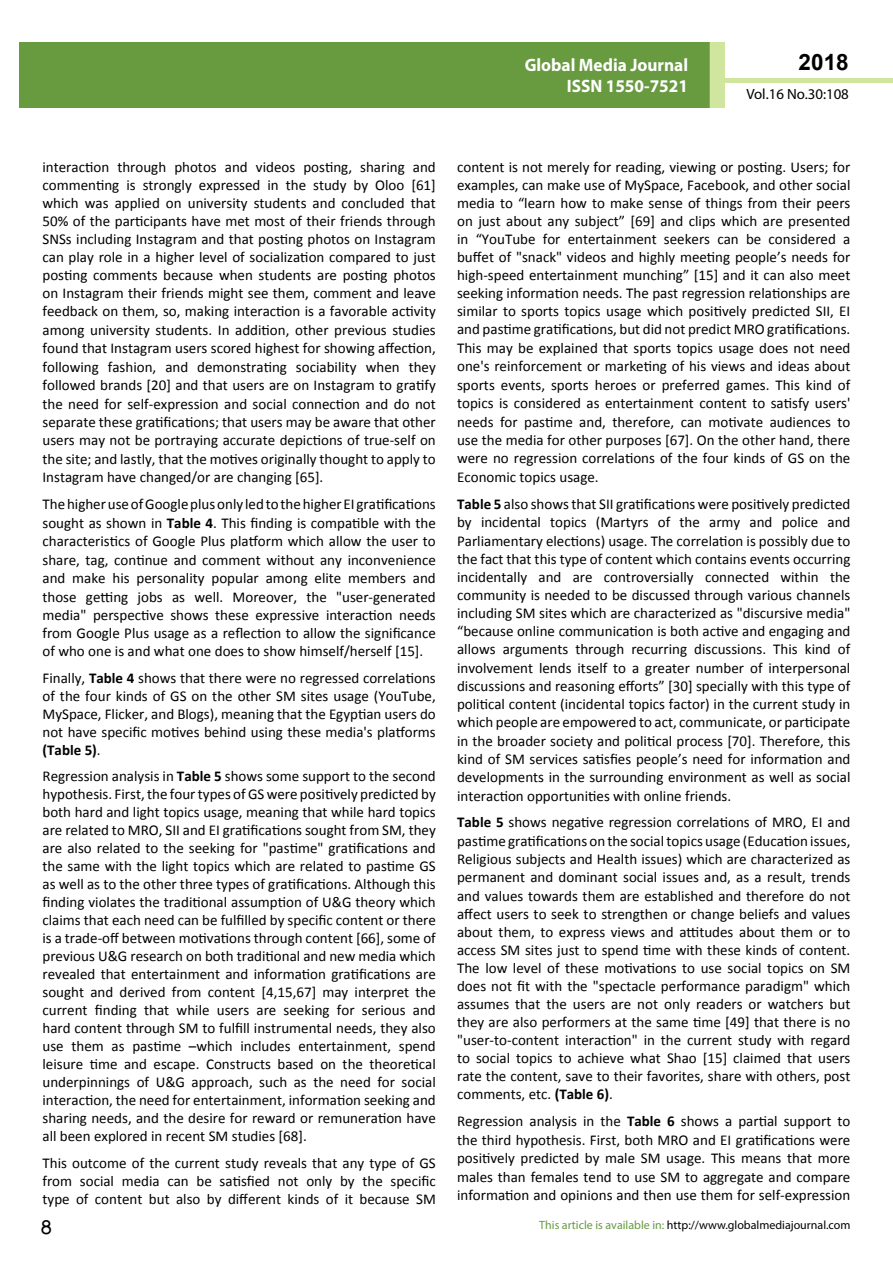
<style>
.page{position:relative;width:893px;height:1263px;background:#fff}
.page>*{position:absolute;margin:0;border:0;box-sizing:border-box;transform-origin:0 0}
.t1{font:25.5px "Tunga";color:#000}
.t2{font:700 22.5px "Arial";color:#000}
.t3{font:700 18px/21.6px "Myriad Pro";color:#fff;text-align:right;scale:.96 1}
.t4{font:15px/18.3px "Calibri";color:#000;text-align:justify}
.t5{font:14.85px "Myriad Pro";color:#000}
.t6{font:12px "Myriad Pro";color:#000}
.s1{font-weight:700}
.s2{color:#689a40}
</style>
<div class="page">
<hr style="left:725px;top:78px;width:168px;height:4px;background:#d0e69e">
<div style="left:19px;top:42px;width:690px;height:66px;background:#689a40"></div>
<div style="left:709px;top:42px;width:16px;height:66px;background:#d0e69e"></div>
<p class="t3" style="left:517px;top:53px;width:198px">ARCHIVOS DE MEDICINA<br>ISSN 1698-9465</p>
<h2 class="t2" style="left:799px;top:47px;width:52px">2018</h2>
<p class="t3" style="left:525px;top:53px;width:172px">Global Media Journal<br>ISSN 1550-7521</p>
<p class="t5" style="left:746px;top:84px;width:104px">Vol.16 No.30:108</p>
<p class="t4" style="left:43px;top:158px;width:395px">interaction through photos and videos posting, sharing and commenting is strongly expressed in the study by Oloo [61] which was applied on university students and concluded that 50% of the participants have met most of their friends through SNSs including Instagram and that posting photos on Instagram can play role in a higher level of socialization compared to just posting comments because when students are posting photos on Instagram their friends might see them, comment and leave feedback on them, so, making interaction is a favorable activity among university students. In addition, other previous studies found that Instagram users scored highest for showing affection, following fashion, and demonstrating sociability when they followed brands [20] and that users are on Instagram to gratify the need for self-expression and social connection and do not separate these gratifications; that users may be aware that other users may not be portraying accurate depictions of true-self on the site; and lastly, that the motives originally thought to apply to Instagram have changed/or are changing [65].</p>
<p class="t4" style="left:43px;top:495px;width:395px">The higher use of Google plus only led to the higher EI gratifications sought as shown in <span class="s1">Table 4</span>. This finding is compatible with the characteristics of Google Plus platform which allow the user to share, tag, continue and comment without any inconvenience and make his personality popular among elite members and those getting jobs as well. Moreover, the "user-generated media" perspective shows these expressive interaction needs from Google Plus usage as a reflection to allow the significance of who one is and what one does to show himself/herself [15].</p>
<p class="t4" style="left:43px;top:669px;width:395px">Finally, <span class="s1">Table 4</span> shows that there were no regressed correlations of the four kinds of GS on the other SM sites usage (YouTube, MySpace, Flicker, and Blogs), meaning that the Egyptian users do not have specific motives behind using these media's platforms <span class="s1">(Table 5)</span>.</p>
<p class="t4" style="left:43px;top:767px;width:395px">Regression analysis in <span class="s1">Table 5</span> shows some support to the second hypothesis. First, the four types of GS were positively predicted by both hard and light topics usage, meaning that while hard topics are related to MRO, SII and EI gratifications sought from SM, they are also related to the seeking for "pastime" gratifications and the same with the light topics which are related to pastime GS as well as to the other three types of gratifications. Although this finding violates the traditional assumption of U&amp;G theory which claims that each need can be fulfilled by specific content or there is a trade-off between motivations through content [66], some of previous U&amp;G research on both traditional and new media which revealed that entertainment and information gratifications are sought and derived from content [4,15,67] may interpret the current finding that while users are seeking for serious and hard content through SM to fulfill instrumental needs, they also use them as pastime –which includes entertainment, spend leisure time and escape. Constructs based on the theoretical underpinnings of U&amp;G approach, such as the need for social interaction, the need for entertainment, information seeking and sharing needs, and the desire for reward or remuneration have all been explored in recent SM studies [68].</p>
<p class="t4" style="left:43px;top:1154px;width:395px">This outcome of the current study reveals that any type of GS from social media can be satisfied not only by the specific type of content but also by different kinds of it because SM</p>
<h1 class="t1" style="left:41px;top:1210px;width:13px">8</h1>
<p class="t4" style="left:457px;top:158px;width:395px">content is not merely for reading, viewing or posting. Users; for examples, can make use of MySpace, Facebook, and other social media to “learn how to make sense of things from their peers on just about any subject” [69] and clips which are presented in “YouTube for entertainment seekers can be considered a buffet of "snack" videos and highly meeting people’s needs for high-speed entertainment munching” [15] and it can also meet seeking information needs. The past regression relationships are similar to sports topics usage which positively predicted SII, EI and pastime gratifications, but did not predict MRO gratifications.<br>This may be explained that sports topics usage does not need one's reinforcement or marketing of his views and ideas about sports events, sports heroes or preferred games. This kind of topics is considered as entertainment content to satisfy users' needs for pastime and, therefore, can motivate audiences to use the media for other purposes [67]. On the other hand, there were no regression correlations of the four kinds of GS on the Economic topics usage.</p>
<p class="t4" style="left:457px;top:495px;width:395px"><span class="s1">Table 5</span> also shows that SII gratifications were positively predicted by incidental topics (Martyrs of the army and police and Parliamentary elections) usage. The correlation is possibly due to the fact that this type of content which contains events occurring incidentally and are controversially connected within the community is needed to be discussed through various channels including SM sites which are characterized as "discursive media" “because online communication is both active and engaging and allows arguments through recurring discussions. This kind of involvement lends itself to a greater number of interpersonal discussions and reasoning efforts” [30] specially with this type of political content (incidental topics factor) in the current study in which people are empowered to act, communicate, or participate in the broader society and political process [70]. Therefore, this kind of SM services satisfies people’s need for information and developments in the surrounding environment as well as social interaction opportunities with online friends.</p>
<p class="t4" style="left:457px;top:813px;width:395px"><span class="s1">Table 5</span> shows negative regression correlations of MRO, EI and pastime gratifications on the social topics usage (Education issues, Religious subjects and Health issues) which are characterized as permanent and dominant social issues and, as a result, trends and values towards them are established and therefore do not affect users to seek to strengthen or change beliefs and values about them, to express views and attitudes about them or to access SM sites just to spend time with these kinds of content.<br>The low level of these motivations to use social topics on SM does not fit with the "spectacle performance paradigm" which assumes that the users are not only readers or watchers but they are also performers at the same time [49] that there is no "user-to-content interaction" in the current study with regard to social topics to achieve what Shao [15] claimed that users rate the content, save to their favorites, share with others, post comments, etc. <span class="s1">(Table 6)</span>.</p>
<p class="t4" style="left:457px;top:1112px;width:395px">Regression analysis in the <span class="s1">Table 6</span> shows a partial support to the third hypothesis. First, both MRO and EI gratifications were positively predicted by male SM usage. This means that more males than females tend to use SM to aggregate and compare information and opinions and then use them for self-expression</p>
<p class="t6" style="left:539px;top:1218px;width:313px"><span class="s2">This article is available in:</span> http://www.globalmediajournal.com</p>
</div>
